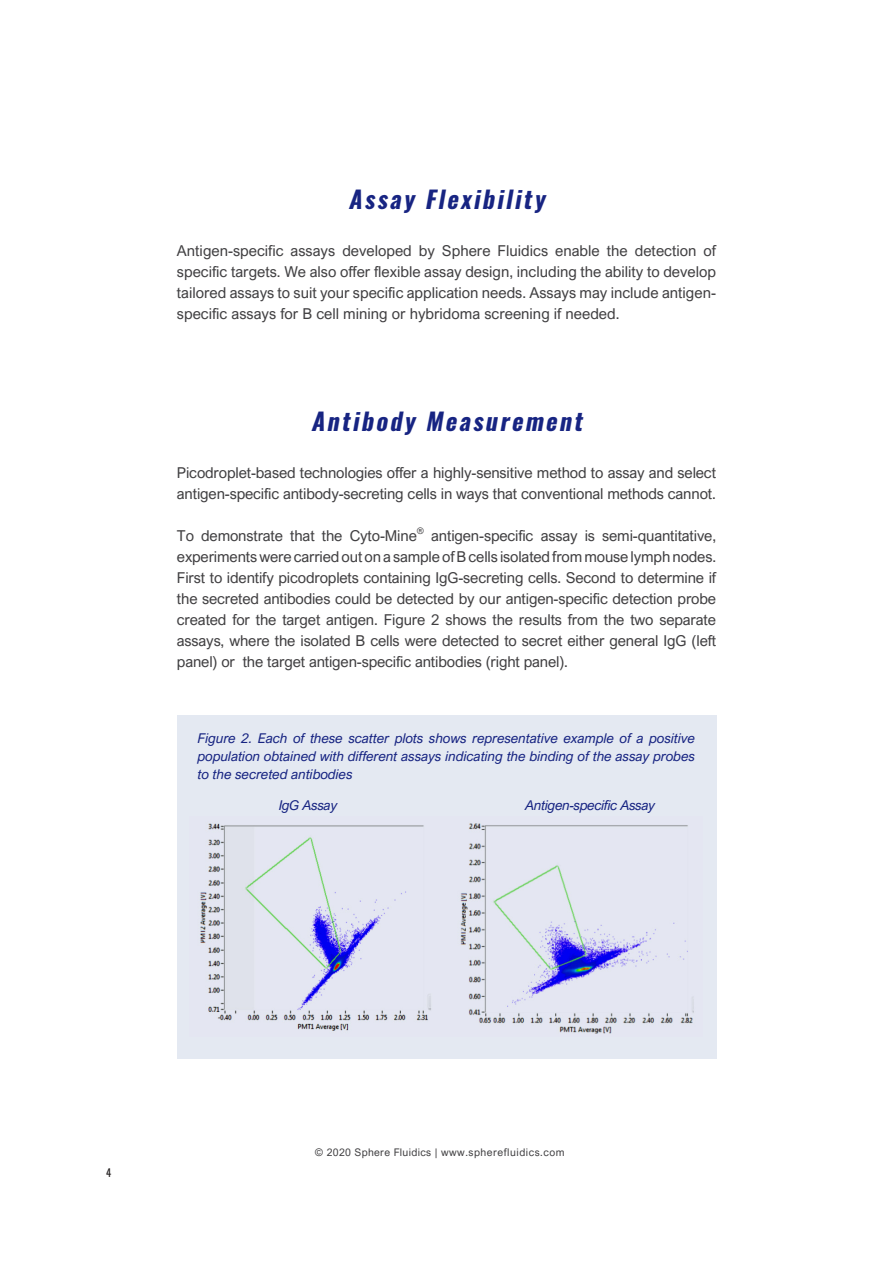
<style>
.page{position:relative;width:893px;height:1263px;background:#fff}
.page>*{position:absolute;margin:0;border:0;box-sizing:border-box;transform-origin:0 0}
.bold_heading{font:italic 700 24px "Oswald";color:#172482}
.main_text{font:15px/21px "Arial Nova";letter-spacing:-.01em;color:#414042;text-align:justify}
.t1{font:italic 13.5px/18px "Arial Nova";color:#172482;text-align:justify}
.t2{font:italic 13.5px "Arial Nova";letter-spacing:-.02em;color:#172482}
.t3{font:10.5px "Arial Nova";letter-spacing:.05em;color:#414042}
.t4{font:10.5px "Oswald";color:#231f20}
.main_text-2{font:9px "Arial Nova";color:#414042}
</style>
<div class="page">
<div style="left:177px;top:716px;width:539px;height:343px;background:#e4e9f2"></div>
<img style="left:200px;top:823px;width:494px;height:211px">
<p class="bold_heading" style="left:348px;top:186px;width:205px">Assay Flexibility</p>
<p class="main_text" style="left:177px;top:240px;width:541px">Antigen-specific assays developed by Sphere Fluidics enable the detection of specific targets. We also offer flexible assay design, including the ability to develop tailored assays to suit your specific application needs. Assays may include antigen&shy;specific assays for B cell mining or hybridoma screening if needed.</p>
<p class="bold_heading" style="left:311px;top:409px;width:280px">Antibody Measurement</p>
<p class="main_text" style="left:177px;top:463px;width:541px">Picodroplet-based technologies offer a highly-sensitive method to assay and select antigen-specific antibody-secreting cells in ways that conventional methods cannot.</p>
<p class="main_text" style="left:177px;top:526px;width:241px">To demonstrate that the Cyto-Mine</p>
<p class="main_text-2" style="left:417px;top:526px;width:9px">®</p>
<p class="main_text" style="left:177px;top:526px;width:541px;text-indent:254px">antigen-specific assay is semi-quantitative, experiments were carried out on a sample of B cells isolated from mouse lymph nodes.<br>First to identify picodroplets containing IgG-secreting cells. Second to determine if the secreted antibodies could be detected by our antigen-specific detection probe created for the target antigen. Figure 2 shows the results from the two separate assays, where the isolated B cells were detected to secret either general IgG (left panel) or the target antigen-specific antibodies (right panel).</p>
<p class="t1" style="left:198px;top:730px;width:499px">Figure 2. Each of these scatter plots shows representative example of a positive population obtained with different assays indicating the binding of the assay probes to the secreted antibodies</p>
<p class="t2" style="left:279px;top:797px;width:60px">IgG Assay</p>
<p class="t2" style="left:526px;top:797px;width:131px">Antigen-specific Assay</p>
<p class="t4" style="left:106px;top:1163px;width:7px">4</p>
<p class="t3" style="left:315px;top:1146px;width:251px">© 2020 Sphere Fluidics | www.spherefluidics.com</p>
</div>
